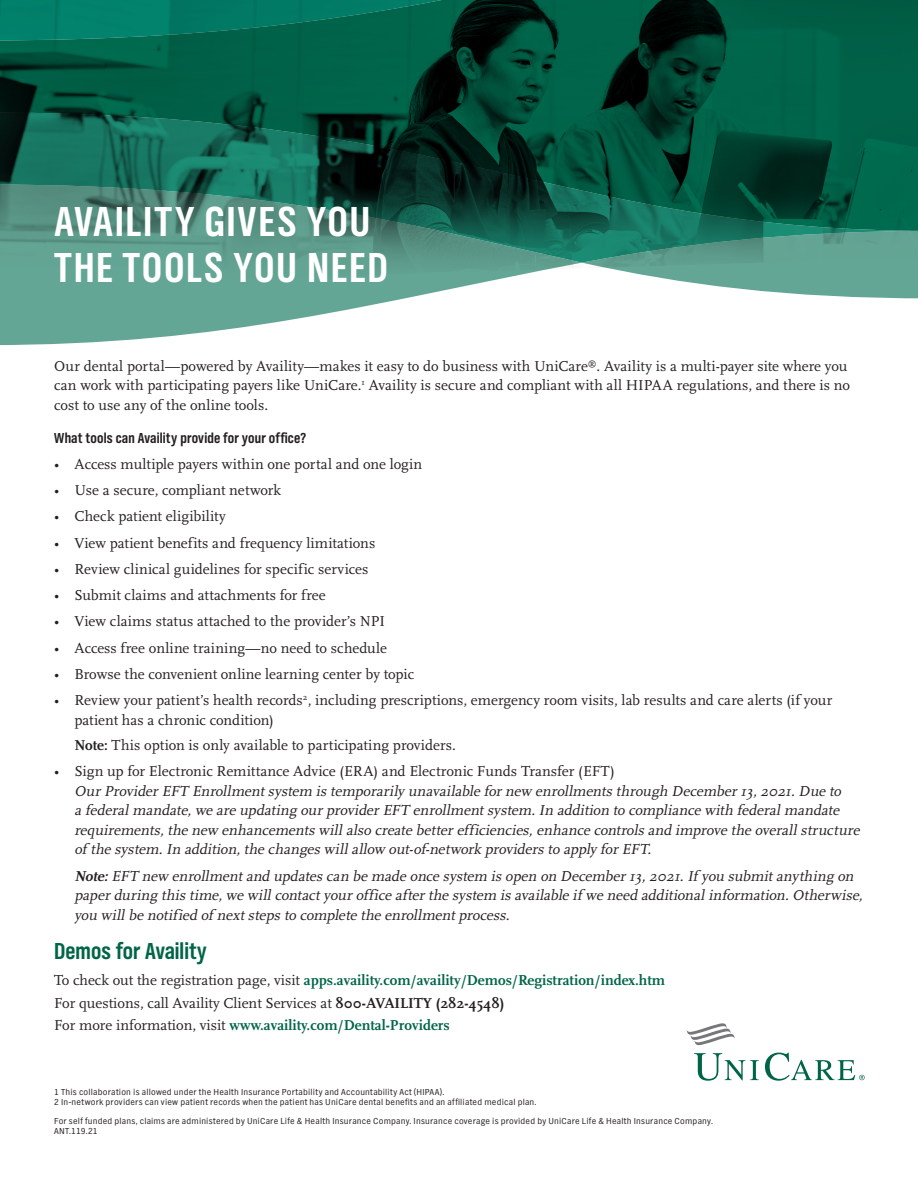
<style>
.page{position:relative;width:918px;height:1188px;background:#fff}
.page>*{position:absolute;margin:0;border:0;box-sizing:border-box;transform-origin:0 0}
.t1{font:43.5px/46.5px "TV Nord EF Bold Con";letter-spacing:.04em;color:#fff}
.t2{font:24px "TV Nord EF Bold Con";color:#006548}
.t3{font:15px/19.5px "Scala";letter-spacing:.005em;color:#231f20}
.t4{font:italic 15px/19.5px "Scala";letter-spacing:.01em;color:#231f20}
.t5{font:700 15px "Scala";color:#006548}
.t6{font:15px "TV Nord EF Bold Con";letter-spacing:.01em;color:#231f20}
.t7{font:9px/9.8px "TV Nord EF";letter-spacing:.025em;color:#231f20}
.s1{font-weight:700}
.s2{font-style:normal}
.s3{font-weight:400;color:#231f20}
</style>
<div class="page">
<svg style="left:0;top:263px;width:580px;height:82px;fill:#64a695"></svg>
<svg style="left:584px;top:263px;width:334px;height:35px"></svg>
<svg style="left:0;top:231px;width:918px;height:32px;background:#509584"></svg>
<svg style="left:0;top:0;width:918px;height:231px;background:#095744"></svg>
<svg style="left:694px;top:1053px;width:65px;height:28px"></svg>
<svg style="left:687px;top:1023px;width:48px;height:22px"></svg>
<svg style="left:765px;top:1053px;width:100px;height:28px"></svg>
<p class="t1" style="left:55px;top:199px;width:335px">AVAILITY GIVES YOU<br>THE TOOLS YOU NEED</p>
<p class="t3" style="left:54px;top:356px;width:797px">Our dental portal—powered by Availity—makes it easy to do business with UniCare<sup>®</sup>. Availity is a multi-payer site where you can work with participating payers like UniCare.<sup>1</sup> Availity is secure and compliant with all HIPAA regulations, and there is no cost to use any of the online tools.</p>
<p class="t6" style="left:54px;top:429px;width:254px">What tools can Availity provide for your office?</p>
<p class="t3" style="left:54px;top:455px;width:370px">• Access multiple payers within one portal and one login</p>
<p class="t3" style="left:54px;top:481px;width:228px">• Use a secure, compliant network</p>
<p class="t3" style="left:54px;top:507px;width:173px">• Check patient eligibility</p>
<p class="t3" style="left:54px;top:533px;width:323px">• View patient benefits and frequency limitations</p>
<p class="t3" style="left:54px;top:560px;width:316px">• Review clinical guidelines for specific services</p>
<p class="t3" style="left:54px;top:586px;width:273px">• Submit claims and attachments for free</p>
<p class="t3" style="left:54px;top:612px;width:332px">• View claims status attached to the provider’s NPI</p>
<p class="t3" style="left:54px;top:638px;width:334px">• Access free online training—no need to schedule</p>
<p class="t3" style="left:54px;top:665px;width:362px">• Browse the convenient online learning center by topic</p>
<p class="t3" style="left:74px;top:691px;width:760px;text-indent:-20px">• Review your patient’s health records<sup>2</sup>, including prescriptions, emergency room visits, lab results and care alerts (if your patient has a chronic condition)</p>
<p class="t3" style="left:74px;top:736px;width:383px"><span class="s1">Note:</span> This option is only available to participating providers.</p>
<p class="t4" style="left:74px;top:762px;width:790px;text-indent:-20px"><span class="s2">• Sign up for Electronic Remittance Advice (ERA) and Electronic Funds Transfer (EFT)<br></span>Our Provider EFT Enrollmentsystem is temporarily unavailable for new enrollments through December 13,2021.Due to<br>a federalmandate,we are updating our provider EFT enrollmentsystem.In addition to compliance with federalmandate requirements,the new enhancements willalso create better efficiencies,enhance controls and improve the overallstructure of the sy stem.In addition,the changes willallow out-of-network providers to apply for EFT.</p>
<p class="t4" style="left:74px;top:866px;width:793px"><span class="s1">Note:</span>EFT new enrollmentand updates can be made once system is open on December 13,2021.If you submitanything on paper during this time,we willcontactyour office after the system is available if we need additionalinformation.Otherwise, you willbe notified of nextsteps to complete the enrollmentprocess.</p>
<p class="t2" style="left:54px;top:937px;width:154px">Demos for Availity</p>
<p class="t5" style="left:54px;top:972px;width:612px"><span class="s3">To check out the registration page, visit</span> apps.availity.com/availity/Demos/Registration/index.htm</p>
<p class="t3" style="left:54px;top:993px;width:452px">For questions, call Availity Client Services at <span class="s1">800-AVAILITY (282-4548)</span></p>
<p class="t5" style="left:54px;top:1017px;width:397px"><span class="s3">For more information, visit</span> www.availity.com/Dental-Providers</p>
<p class="t7" style="left:54px;top:1087px;width:392px">1 This collaboration is allowed under the Health Insurance Portability and Accountability Act (HIPAA).</p>
<p class="t7" style="left:54px;top:1097px;width:484px">2 In-network providers can view patient records when the patient has UniCare dental benefits and an affiliated medical plan.</p>
<p class="t7" style="left:54px;top:1117px;width:660px">For self funded plans, claims are administered by UniCare Life &amp; Health Insurance Company. Insurance coverage is provided by UniCare Life &amp; Health Insurance Company.<br>ANT.119.21</p>
</div>
